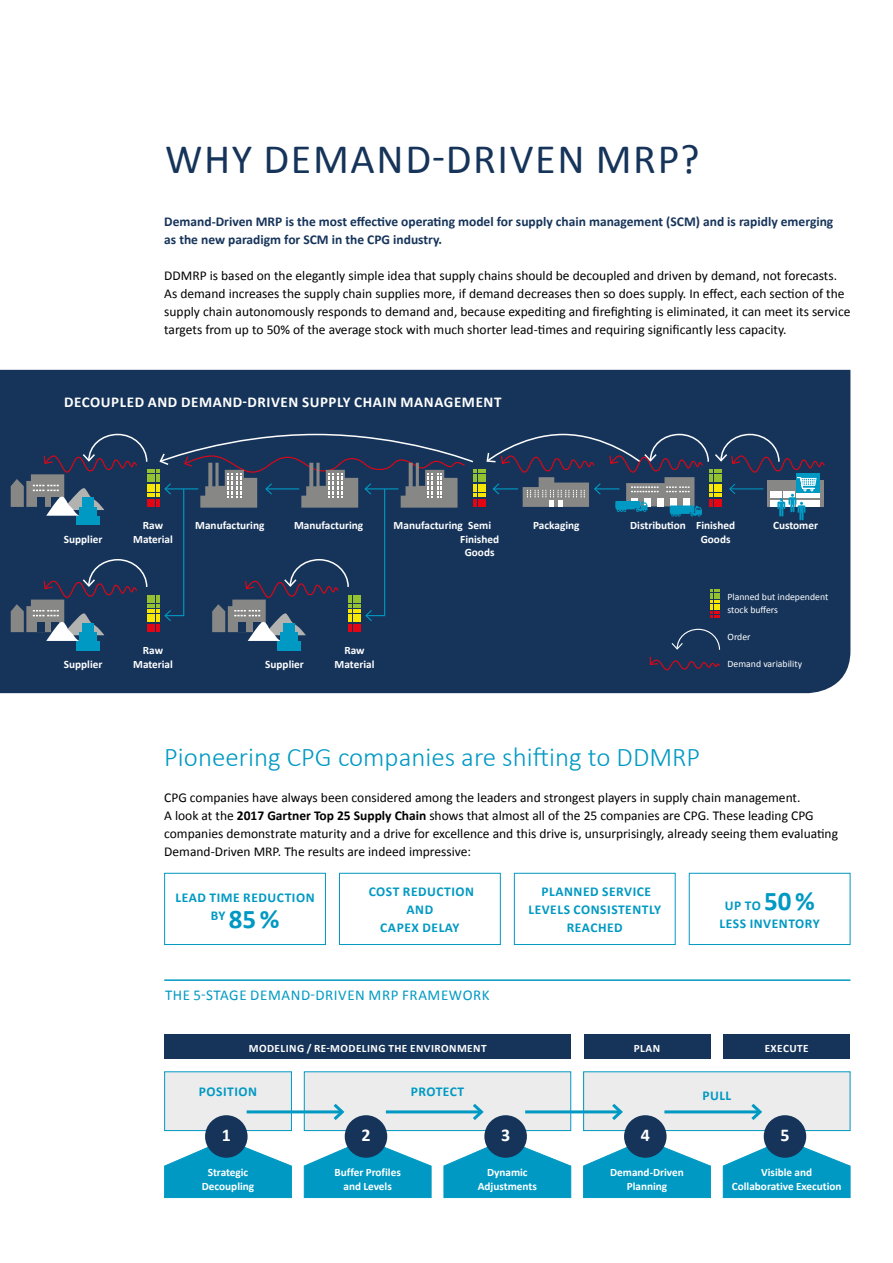
<style>
.page{position:relative;width:893px;height:1263px;background:#fff}
.page>*{position:absolute;margin:0;border:0;box-sizing:border-box;transform-origin:0 0}
.t1{font:42px "Calibri";letter-spacing:.04em;color:#16345a}
.t2{font:300 27px "Calibri";color:#0099c3}
.t3{font:700 27px "Calibri";color:#0099c3}
.t4{font:700 18px "Calibri";color:#fff}
.t5{font:700 15px "Calibri";letter-spacing:.04em;color:#fff}
.t6{font:15px "Calibri";letter-spacing:.04em;color:#0099c3}
.t7{font:13.5px/18px "Calibri";color:#000}
.t8{font:700 13.5px/18px "Calibri";color:#16345a}
.t9{font:700 13.5px/18px "Calibri";letter-spacing:.04em;color:#0099c3;text-align:center}
.t10{font:700 11.25px/13.5px "Calibri";color:#fff;text-align:center}
.t11{font:700 11.25px "Calibri";letter-spacing:.04em;color:#fff}
.t12{font:9.75px/13.5px "Calibri";color:#fff}
.s1{font-weight:700}
.s2{font-size:27px}
</style>
<div class="page">
<div style="left:0;top:370px;width:850px;height:323px;background:#16345a"></div>
<div style="left:689px;top:873px;width:161px;height:72px;border:1px solid #0099c3"></div>
<div style="left:339px;top:873px;width:162px;height:72px;border:1px solid #0099c3"></div>
<div style="left:164px;top:873px;width:162px;height:72px;border:1px solid #0099c3"></div>
<div style="left:514px;top:873px;width:162px;height:72px;border:1px solid #0099c3"></div>
<hr style="left:164px;top:979px;width:686px;height:2px;background:#0099c3">
<div style="left:584px;top:1072px;width:266px;height:58px;background:#ececec"></div>
<div style="left:583px;top:1071px;width:267px;height:60px;border:1px solid #0099c3"></div>
<svg style="left:164px;top:1147px;width:128px;height:51px;background:#22a6cb"></svg>
<svg style="left:722px;top:1147px;width:129px;height:51px;background:#24a7cb"></svg>
<svg style="left:583px;top:1147px;width:128px;height:51px;background:#22a6cb"></svg>
<svg style="left:443px;top:1147px;width:128px;height:51px;background:#23a7cb"></svg>
<svg style="left:304px;top:1147px;width:128px;height:51px;background:#23a7cb"></svg>
<div style="left:165px;top:1072px;width:126px;height:58px;background:#ececec"></div>
<div style="left:164px;top:1071px;width:128px;height:60px;border:1px solid #0099c3"></div>
<div style="left:165px;top:1034px;width:406px;height:25px;background:#16345a"></div>
<div style="left:205px;top:1115px;width:43px;height:43px;background:#16345a;border-radius:50%"></div>
<div style="left:304px;top:1072px;width:267px;height:58px;background:#ececec"></div>
<div style="left:304px;top:1071px;width:267px;height:60px;border:1px solid #0099c3"></div>
<div style="left:345px;top:1115px;width:42px;height:43px;background:#16345a;border-radius:50%"></div>
<div style="left:723px;top:1034px;width:127px;height:25px;background:#16345a"></div>
<div style="left:764px;top:1115px;width:42px;height:43px;background:#16345a;border-radius:50%"></div>
<div style="left:584px;top:1034px;width:126px;height:25px;background:#16345a"></div>
<div style="left:624px;top:1115px;width:43px;height:43px;background:#16345a;border-radius:50%"></div>
<div style="left:484px;top:1115px;width:43px;height:43px;background:#16345a;border-radius:50%"></div>
<hr style="left:247px;top:1110px;width:95px;height:3px;background:#0099c3">
<svg style="left:330px;top:1103px;width:15px;height:17px"></svg>
<hr style="left:386px;top:1110px;width:95px;height:3px;background:#0099c3">
<svg style="left:470px;top:1103px;width:14px;height:17px"></svg>
<hr style="left:525px;top:1110px;width:96px;height:3px;background:#0099c3">
<svg style="left:609px;top:1103px;width:14px;height:17px"></svg>
<hr style="left:664px;top:1110px;width:96px;height:3px;background:#0099c3">
<svg style="left:748px;top:1103px;width:14px;height:17px"></svg>
<svg style="left:11px;top:405px;width:814px;height:266px;background:#243f60"></svg>
<h1 class="t1" style="left:165px;top:130px;width:536px">WHY DEMAND-DRIVEN MRP?</h1>
<p class="t8" style="left:164px;top:212px;width:671px">Demand-Driven MRP is the most effective operating model for supply chain management (SCM) and is rapidly emerging as the new paradigm for SCM in the CPG industry.</p>
<p class="t7" style="left:164px;top:267px;width:688px">DDMRP is based on the elegantly simple idea that supply chains should be decoupled and driven by demand, not forecasts.<br>As demand increases the supply chain supplies more, if demand decreases then so does supply. In effect, each section of the supply chain autonomously responds to demand and, because expediting and firefighting is eliminated, it can meet its service targets from up to 50% of the average stock with much shorter lead-times and requiring significantly less capacity.</p>
<p class="t5" style="left:64px;top:391px;width:439px">DECOUPLED AND DEMAND-DRIVEN SUPPLY CHAIN MANAGEMENT</p>
<p class="t10" style="left:64px;top:532px;width:40px">Supplier</p>
<p class="t10" style="left:64px;top:657px;width:40px">Supplier</p>
<p class="t10" style="left:133px;top:518px;width:41px">Raw<br>Material</p>
<p class="t10" style="left:133px;top:644px;width:41px">Raw<br>Material</p>
<p class="t10" style="left:195px;top:518px;width:71px">Manufacturing</p>
<p class="t10" style="left:294px;top:518px;width:71px">Manufacturing</p>
<p class="t10" style="left:394px;top:518px;width:71px">Manufacturing</p>
<p class="t10" style="left:533px;top:518px;width:48px">Packaging</p>
<p class="t10" style="left:630px;top:518px;width:57px">Distribution</p>
<p class="t10" style="left:773px;top:518px;width:46px">Customer</p>
<p class="t10" style="left:460px;top:518px;width:40px">Semi<br>Finished<br>Goods</p>
<p class="t10" style="left:696px;top:518px;width:40px">Finished<br>Goods</p>
<p class="t12" style="left:728px;top:591px;width:102px">Planned but independent stock buffers</p>
<p class="t12" style="left:728px;top:631px;width:25px">Order</p>
<p class="t12" style="left:728px;top:658px;width:76px">Demand variability</p>
<p class="t10" style="left:335px;top:644px;width:41px">Raw<br>Material</p>
<p class="t10" style="left:265px;top:657px;width:40px">Supplier</p>
<h2 class="t2" style="left:164px;top:740px;width:538px">Pioneering CPG companies are shifting to DDMRP</h2>
<p class="t7" style="left:164px;top:789px;width:675px">CPG companies have always been considered among the leaders and strongest players in supply chain management.<br>A look at the <span class="s1">2017 Gartner Top 25 Supply Chain</span> shows that almost all of the 25 companies are CPG. These leading CPG companies demonstrate maturity and a drive for excellence and this drive is, unsurprisingly, already seeing them evaluating Demand-Driven MRP. The results are indeed impressive:</p>
<p class="t9" style="left:175px;top:888px;width:141px">LEAD TIME REDUCTION</p>
<h2 class="t3" style="left:211px;top:903px;width:70px"><sup>BY</sup> 85 %</h2>
<p class="t9" style="left:369px;top:882px;width:107px">COST REDUCTION<br>AND<br>CAPEX DELAY</p>
<p class="t6" style="left:165px;top:985px;width:326px">THE 5-STAGE DEMAND-DRIVEN MRP FRAMEWORK</p>
<p class="t9" style="left:528px;top:882px;width:134px">PLANNED SERVICE<br>LEVELS CONSISTENTLY<br>REACHED</p>
<p class="t9" style="left:720px;top:896px;width:102px">UP TO <span class="s2">50 %<br></span>LESS INVENTORY</p>
<p class="t11" style="left:249px;top:1040px;width:239px">MODELING / RE-MODELING THE ENVIRONMENT</p>
<p class="t10" style="left:634px;top:1041px;width:28px">PLAN</p>
<p class="t11" style="left:765px;top:1040px;width:46px">EXECUTE</p>
<p class="t9" style="left:199px;top:1082px;width:60px">POSITION</p>
<p class="t9" style="left:411px;top:1082px;width:55px">PROTECT</p>
<p class="t9" style="left:702px;top:1086px;width:30px">PULL</p>
<h3 class="t4" style="left:222px;top:1125px;width:11px">1</h3>
<h3 class="t4" style="left:361px;top:1125px;width:11px">2</h3>
<h3 class="t4" style="left:501px;top:1125px;width:11px">3</h3>
<h3 class="t4" style="left:641px;top:1125px;width:11px">4</h3>
<h3 class="t4" style="left:780px;top:1125px;width:11px">5</h3>
<p class="t10" style="left:202px;top:1165px;width:54px">Strategic<br>Decoupling</p>
<p class="t10" style="left:334px;top:1165px;width:68px">Buffer Profiles and Levels</p>
<p class="t10" style="left:478px;top:1165px;width:61px">Dynamic<br>Adjustments</p>
<p class="t10" style="left:610px;top:1165px;width:75px">Demand-Driven<br>Planning</p>
<p class="t10" style="left:732px;top:1165px;width:111px">Visible and<br>Collaborative Execution</p>
</div>
